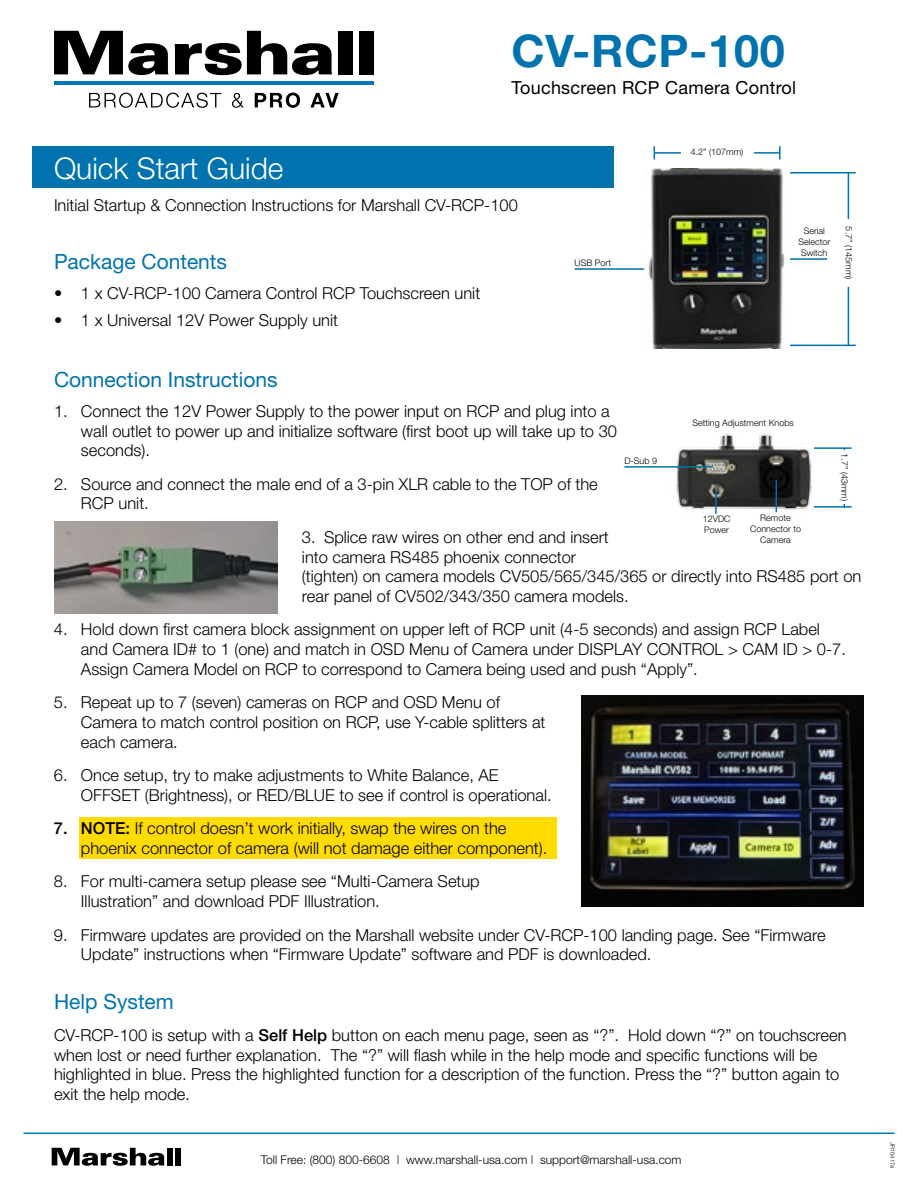
<style>
.page{position:relative;width:918px;height:1188px;background:#fff}
.page>*{position:absolute;margin:0;border:0;box-sizing:border-box;transform-origin:0 0}
.t1{font:700 45px "Helvetica Neue";letter-spacing:.015em;color:#0073ae}
.t2{font:300 30px "Helvetica Neue";color:#fff}
.t3{font:21px "Helvetica Neue";color:#0073ae}
.t4{font:18px "Helvetica Neue";letter-spacing:.015em;color:#000}
.t5{font:300 16.5px/19.8px "Helvetica Neue";color:#000}
.t6{font:300 12px "Helvetica Neue";color:#000}
.t7{font:300 9px/10.8px "Helvetica Neue";color:#000;text-align:center}
.t8{font:300 6px "Helvetica Neue";color:#000}
.s1{font-weight:500}
</style>
<div class="page">
<div style="left:79px;top:818px;width:477px;height:41px;background:#ffdb00"></div>
<img style="left:676px;top:433px;width:138px;height:80px">
<div style="left:32px;top:146px;width:581px;height:41px;background:#0073ae"></div>
<svg style="left:54px;top:31px;width:278px;height:44px"></svg>
<div style="left:339px;top:31px;width:14px;height:43px;background:#000"></div>
<div style="left:360px;top:31px;width:14px;height:43px;background:#000"></div>
<hr style="left:54px;top:82px;width:320px;height:3px;background:#0078b9">
<svg style="left:89px;top:93px;width:133px;height:15px"></svg>
<svg style="left:232px;top:93px;width:12px;height:15px"></svg>
<svg style="left:255px;top:93px;width:45px;height:15px"></svg>
<svg style="left:310px;top:93px;width:29px;height:14px"></svg>
<svg style="left:52px;top:1148px;width:112px;height:18px"></svg>
<div style="left:167px;top:1148px;width:6px;height:17px;background:#000"></div>
<div style="left:176px;top:1148px;width:5px;height:17px;background:#000"></div>
<hr style="left:23px;top:1132px;width:872px;height:2px;background:#0078b9">
<img style="left:54px;top:522px;width:223px;height:92px">
<img style="left:582px;top:696px;width:282px;height:211px">
<img style="left:648px;top:168px;width:137px;height:181px">
<hr style="left:575px;top:268px;width:69px;height:2px;background:#0073ae">
<hr style="left:624px;top:466px;width:89px;height:2px;background:#0073ae">
<hr style="left:790px;top:258px;width:37px;height:2px;background:#0073ae">
<hr style="left:790px;top:172px;width:66px;height:2px;background:#0073ae">
<hr style="left:814px;top:447px;width:38px;height:2px;background:#0073ae">
<svg style="left:779px;top:146px;width:2px;height:13px"></svg>
<hr style="left:790px;top:345px;width:66px;height:1px;background:#0073ae">
<hr style="left:814px;top:506px;width:38px;height:2px;background:#0073ae">
<hr style="left:776px;top:480px;width:1px;height:32px;background:#0073ae">
<hr style="left:715px;top:490px;width:2px;height:24px;background:#0073ae">
<hr style="left:654px;top:152px;width:126px;height:2px;background:#0073ae">
<hr style="left:848px;top:173px;width:1px;height:172px;background:#0073ae">
<hr style="left:844px;top:448px;width:1px;height:60px;background:#0073ae">
<div style="left:681px;top:148px;width:72px;height:10px;background:#fff"></div>
<div style="left:846px;top:219px;width:7px;height:67px;background:#fff"></div>
<div style="left:842px;top:450px;width:7px;height:54px;background:#fff"></div>
<h2 class="t2" style="left:54px;top:150px;width:231px">Quick Start Guide</h2>
<h1 class="t1" style="left:512px;top:24px;width:275px">CV-RCP-100</h1>
<p class="t4" style="left:512px;top:77px;width:286px">Touchscreen RCP Camera Control</p>
<p class="t7" style="left:691px;top:146px;width:54px">4.2” (107mm)</p>
<p class="t5" style="left:54px;top:195px;width:465px">Initial Startup &amp; Connection Instructions for Marshall CV-RCP-100</p>
<p class="t3" style="left:54px;top:249px;width:175px">Package Contents</p>
<p class="t5" style="left:54px;top:283px;width:428px">• 1 x CV-RCP-100 Camera Control RCP Touchscreen unit</p>
<p class="t5" style="left:54px;top:310px;width:286px">• 1 x Universal 12V Power Supply unit</p>
<p class="t3" style="left:54px;top:367px;width:225px">Connection Instructions</p>
<p class="t7" style="left:575px;top:257px;width:38px">USB Port</p>
<p class="t7" style="left:798px;top:226px;width:33px">Serial<br>Selector<br>Switch</p>
<p class="t7" style="left:854px;top:226px;width:54px;rotate:90deg">5.7” (145mm)</p>
<p class="t5" style="left:81px;top:401px;width:538px;text-indent:-27px">1. Connect the 12V Power Supply to the power input on RCP and plug into a wall outlet to power up and initialize software (first boot up will take up to 30 seconds).</p>
<p class="t5" style="left:81px;top:474px;width:518px;text-indent:-27px">2. Source and connect the male end of a 3-pin XLR cable to the TOP of the<br>RCP unit.</p>
<p class="t5" style="left:302px;top:527px;width:561px">3. Splice raw wires on other end and insert<br>into camera RS485 phoenix connector<br>(tighten) on camera models CV505/565/345/365 or directly into RS485 port on rear panel of CV502/343/350 camera models.</p>
<p class="t5" style="left:81px;top:619px;width:766px;text-indent:-27px">4. Hold down first camera block assignment on upper left of RCP unit (4-5 seconds) and assign RCP Label and Camera ID# to 1 (one) and match in OSD Menu of Camera under DISPLAY CONTROL &gt; CAM ID &gt; 0-7.<br>Assign Camera Model on RCP to correspond to Camera being used and push “Apply”.</p>
<p class="t5" style="left:81px;top:692px;width:466px;text-indent:-27px">5. Repeat up to 7 (seven) cameras on RCP and OSD Menu of<br>Camera to match control position on RCP, use Y-cable splitters at each camera.</p>
<p class="t5" style="left:81px;top:765px;width:472px;text-indent:-27px">6. Once setup, try to make adjustments to White Balance, AE<br>OFFSET (Brightness), or RED/BLUE to see if control is operational.</p>
<p class="t5" style="left:81px;top:818px;width:468px;text-indent:-27px"><span class="s1">7. NOTE:</span> If control doesn’t work initially, swap the wires on the phoenix connector of camera (will not damage either component).</p>
<p class="t5" style="left:81px;top:871px;width:400px;text-indent:-27px">8. For multi-camera setup please see “Multi-Camera Setup<br>Illustration” and download PDF Illustration.</p>
<p class="t5" style="left:81px;top:925px;width:746px;text-indent:-27px">9. Firmware updates are provided on the Marshall website under CV-RCP-100 landing page. See “Firmware<br>Update” instructions when “Firmware Update” software and PDF is downloaded.</p>
<p class="t7" style="left:693px;top:418px;width:103px">Setting Adjustment Knobs</p>
<p class="t7" style="left:850px;top:453px;width:49px;rotate:90deg">1.7” (43mm)</p>
<p class="t7" style="left:624px;top:455px;width:34px">D-Sub 9</p>
<p class="t7" style="left:703px;top:514px;width:29px;text-align:left">12VDC<br>Power</p>
<p class="t7" style="left:750px;top:512px;width:53px">Remote<br>Connector to<br>Camera</p>
<p class="t3" style="left:54px;top:989px;width:121px">Help System</p>
<p class="t5" style="left:54px;top:1025px;width:794px">CV-RCP-100 is setup with a <span class="s1">Self Help</span> button on each menu page, seen as “?”. Hold down “?” on touchscreen when lost or need further explanation. The “?” will flash while in the help mode and specific functions will be highlighted in blue. Press the highlighted function for a description of the function. Press the “?” button again to exit the help mode.</p>
<p class="t6" style="left:261px;top:1152px;width:422px">Toll Free: (800) 800-6608 | www.marshall-usa.com | support@marshall-usa.com</p>
<p class="t8" style="left:896px;top:1142px;width:28px;rotate:90deg">JR10417a</p>
</div>
